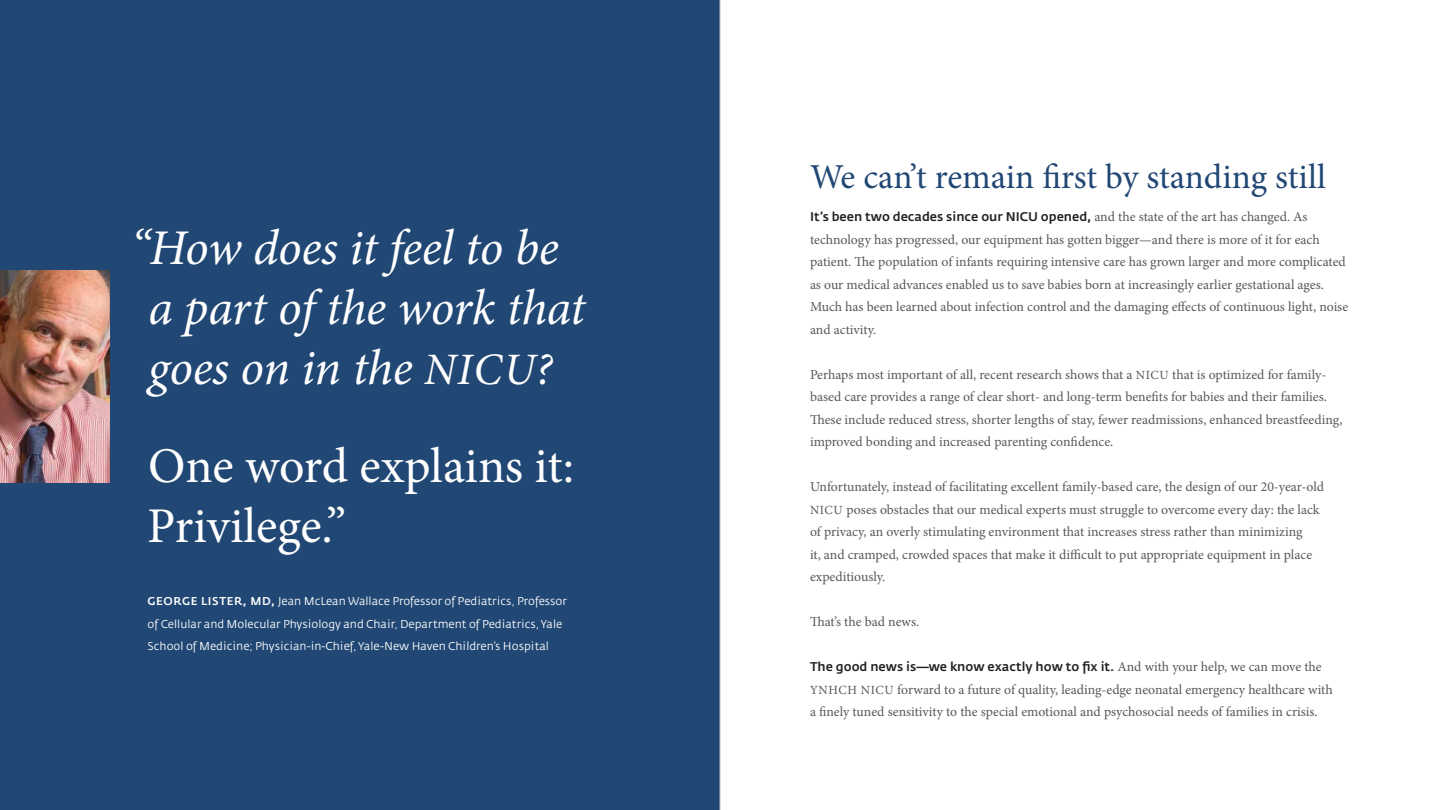
<style>
.page{position:relative;width:1440px;height:810px;background:#fff}
.page>*{position:absolute;margin:0;border:0;box-sizing:border-box;transform-origin:0 0}
.t1{font:italic 50px/60px "Minion Pro";letter-spacing:-.01em;color:#fff;text-align:center}
.t2{font:50px/60px "Minion Pro";letter-spacing:-.005em;color:#fff}
.Head_1{font:35px "Minion Pro";letter-spacing:-.005em;color:#214774}
.Body_text{font:13.75px/22.5px "Minion Pro";color:#57585a}
.Body_text-2{font:500 12.5px "Fedra Sans";color:#231f20}
.t3{font:11.25px/22.5px "Fedra Sans";color:#fff}
.s1{font-size:45px}
.s2{font-weight:500}
.s3{font-family:"Minion Pro";font-weight:400;font-size:13.75px;color:#57585a}
.s4{font-size:12.5px}
</style>
<div class="page">
<div style="left:0;top:0;width:720px;height:810px;background:#214774"></div>
<img style="left:0;top:270px;width:109px;height:212px">
<hr style="left:720px;top:0;width:1px;height:810px;background:#bcbdc0">
<p class="t1" style="left:131px;top:218px;width:456px">“How does it feel to be a part of the work that goes on in the <span class="s1">NICU?</span></p>
<p class="t2" style="left:147px;top:437px;width:428px">One word explains it:<br>Privilege.”</p>
<p class="t3" style="left:148px;top:591px;width:421px"><span class="s2">GEORGE LISTER, MD,</span> Jean McLean Wallace Professor of Pediatrics, Professor of Cellular and Molecular Physiology and Chair, Department of Pediatrics, Yale<br>School of Medicine; Physician-in-Chief, Yale-New Haven Children’s Hospital</p>
<p class="Head_1" style="left:810px;top:153px;width:517px">We can’t remain first by standing still</p>
<p class="Body_text-2" style="left:810px;top:210px;width:499px">It’s been two decades since our NICU opened, <span class="s3">and the state of the art has changed. As</span></p>
<p class="Body_text" style="left:810px;top:228px;width:540px">technology has progressed, our equipment has gotten bigger—and there is more of it for each patient. The population of infants requiring intensive care has grown larger and more complicated as our medical advances enabled us to save babies born at increasingly earlier gestational ages.<br>Much has been learned about infection control and the damaging effects of continuous light, noise and activity.</p>
<p class="Body_text" style="left:810px;top:363px;width:534px">Perhaps most important of all, recent research shows that a <span class="s4">NICU</span> that is optimized for family&shy;based care provides a range of clear short- and long-term benefits for babies and their families.<br>These include reduced stress, shorter lengths of stay, fewer readmissions, enhanced breastfeeding, improved bonding and increased parenting confidence.</p>
<p class="Body_text" style="left:810px;top:476px;width:516px">Unfortunately, instead of facilitating excellent family-based care, the design of our 20-year-old <span class="s4">NICU</span> poses obstacles that our medical experts must struggle to overcome every day: the lack of privacy, an overly stimulating environment that increases stress rather than minimizing<br>it, and cramped, crowded spaces that make it difficult to put appropriate equipment in place expeditiously.</p>
<p class="Body_text" style="left:810px;top:611px;width:111px">That’s the bad news.</p>
<p class="Body_text-2" style="left:810px;top:660px;width:513px">The good news is—we know exactly how to fix it. <span class="s3">And with your help, we can move the</span></p>
<p class="Body_text" style="left:810px;top:678px;width:524px"><span class="s4">YNHCH NICU</span> forward to a future of quality, leading-edge neonatal emergency healthcare with a finely tuned sensitivity to the special emotional and psychosocial needs of families in crisis.</p>
</div>
